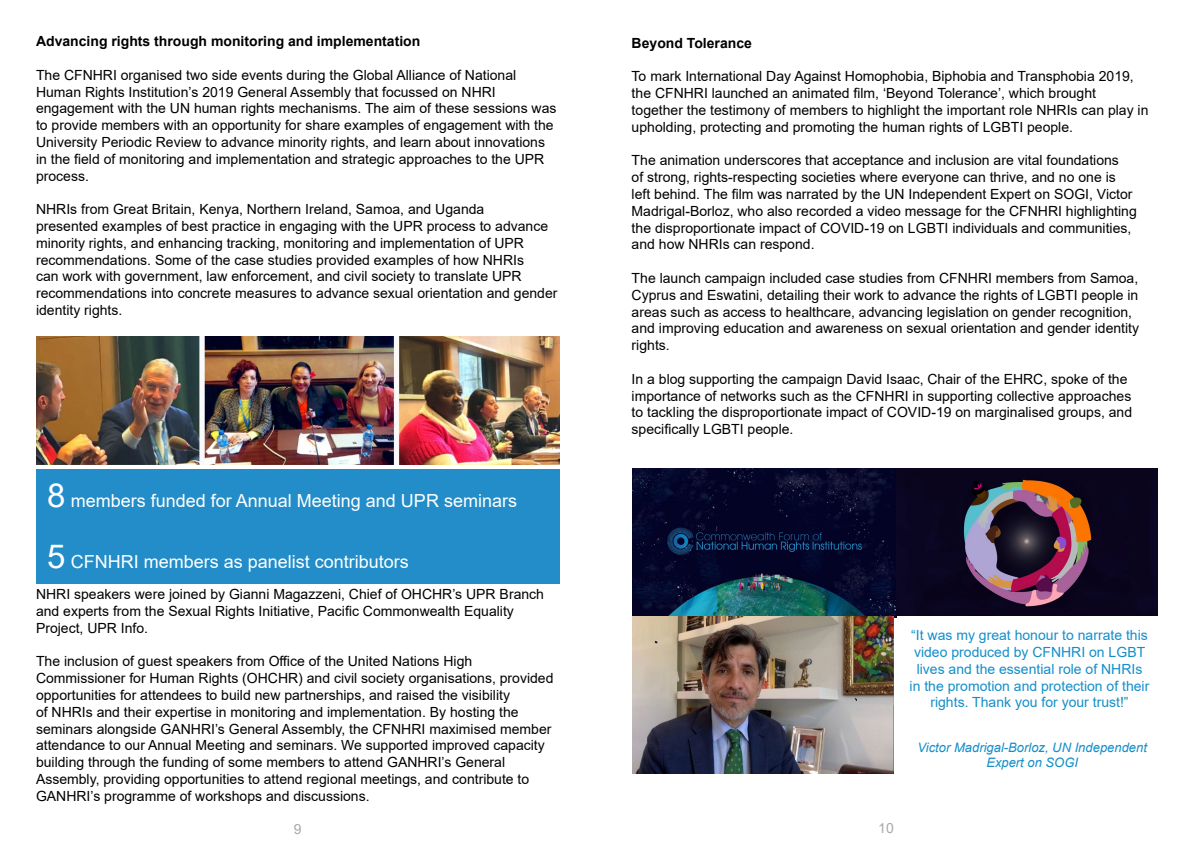
<style>
.page{position:relative;width:1191px;height:842px;background:#fff}
.page>*{position:absolute;margin:0;border:0;box-sizing:border-box;transform-origin:0 0}
.t1{font:18px "Arial";color:#fff}
.t2{font:14px/16.8px "Arial";color:#000}
.t3{font:14px/16.8px "Arial";color:#148ec9;text-align:center}
.t4{font:700 14px "Arial";color:#000}
.t5{font:14px "Arial";color:#a9a8a8}
.t6{font:italic 13px/15.6px "Arial";color:#148ec9;text-align:center}
.s1{font-size:33px}
</style>
<div class="page">
<img style="left:632px;top:469px;width:525px;height:148px">
<img style="left:632px;top:617px;width:262px;height:156px">
<div style="left:36px;top:469px;width:523px;height:115px;background:#228dc8"></div>
<img style="left:36px;top:336px;width:523px;height:129px">
<p class="t4" style="left:36px;top:31px;width:386px">Advancing rights through monitoring and implementation</p>
<p class="t2" style="left:36px;top:66px;width:522px">The CFNHRI organised two side events during the Global Alliance of National Human Rights Institution’s 2019 General Assembly that focussed on NHRI engagement with the UN human rights mechanisms. The aim of these sessions was to provide members with an opportunity for share examples of engagement with the University Periodic Review to advance minority rights, and learn about innovations in the field of monitoring and implementation and strategic approaches to the UPR process.</p>
<p class="t2" style="left:36px;top:201px;width:523px">NHRIs from Great Britain, Kenya, Northern Ireland, Samoa, and Uganda<br>presented examples of best practice in engaging with the UPR process to advance minority rights, and enhancing tracking, monitoring and implementation of UPR recommendations. Some of the case studies provided examples of how NHRIs<br>can work with government, law enforcement, and civil society to translate UPR recommendations into concrete measures to advance sexual orientation and gender identity rights.</p>
<p class="t1" style="left:47px;top:488px;width:471px"><span class="s1">8</span> members funded for Annual Meeting and UPR seminars</p>
<p class="t1" style="left:47px;top:549px;width:363px"><span class="s1">5</span> CFNHRI members as panelist contributors</p>
<p class="t2" style="left:36px;top:586px;width:509px">NHRI speakers were joined by Gianni Magazzeni, Chief of OHCHR’s UPR Branch and experts from the Sexual Rights Initiative, Pacific Commonwealth Equality<br>Project, UPR Info.</p>
<p class="t2" style="left:36px;top:653px;width:519px">The inclusion of guest speakers from Office of the United Nations High Commissioner for Human Rights (OHCHR) and civil society organisations, provided opportunities for attendees to build new partnerships, and raised the visibility<br>of NHRIs and their expertise in monitoring and implementation. By hosting the seminars alongside GANHRI’s General Assembly, the CFNHRI maximised member attendance to our Annual Meeting and seminars. We supported improved capacity building through the funding of some members to attend GANHRI’s General Assembly, providing opportunities to attend regional meetings, and contribute to GANHRI’s programme of workshops and discussions.</p>
<p class="t4" style="left:631px;top:33px;width:122px">Beyond Tolerance</p>
<p class="t2" style="left:631px;top:68px;width:518px">To mark International Day Against Homophobia, Biphobia and Transphobia 2019, the CFNHRI launched an animated film, ‘Beyond Tolerance’, which brought together the testimony of members to highlight the important role NHRIs can play in upholding, protecting and promoting the human rights of LGBTI people.</p>
<p class="t2" style="left:631px;top:152px;width:506px">The animation underscores that acceptance and inclusion are vital foundations<br>of strong, rights-respecting societies where everyone can thrive, and no one is left behind. The film was narrated by the UN Independent Expert on SOGI, Victor Madrigal-Borloz, who also recorded a video message for the CFNHRI highlighting the disproportionate impact of COVID-19 on LGBTI individuals and communities, and how NHRIs can respond.</p>
<p class="t2" style="left:631px;top:270px;width:509px">The launch campaign included case studies from CFNHRI members from Samoa, Cyprus and Eswatini, detailing their work to advance the rights of LGBTI people in areas such as access to healthcare, advancing legislation on gender recognition, and improving education and awareness on sexual orientation and gender identity rights.</p>
<p class="t2" style="left:631px;top:370px;width:502px">In a blog supporting the campaign David Isaac, Chair of the EHRC, spoke of the importance of networks such as the CFNHRI in supporting collective approaches to tackling the disproportionate impact of COVID-19 on marginalised groups, and specifically LGBTI people.</p>
<p class="t3" style="left:909px;top:627px;width:241px">“It was my great honour to narrate this video produced by CFNHRI on LGBT lives and the essential role of NHRIs in the promotion and protection of their rights. Thank you for your trust!”</p>
<p class="t6" style="left:917px;top:739px;width:231px">Victor Madrigal-Borloz, UN Independent<br>Expert on SOGI</p>
<p class="t5" style="left:294px;top:820px;width:9px">9</p>
<p class="t5" style="left:878px;top:818px;width:17px">10</p>
</div>
